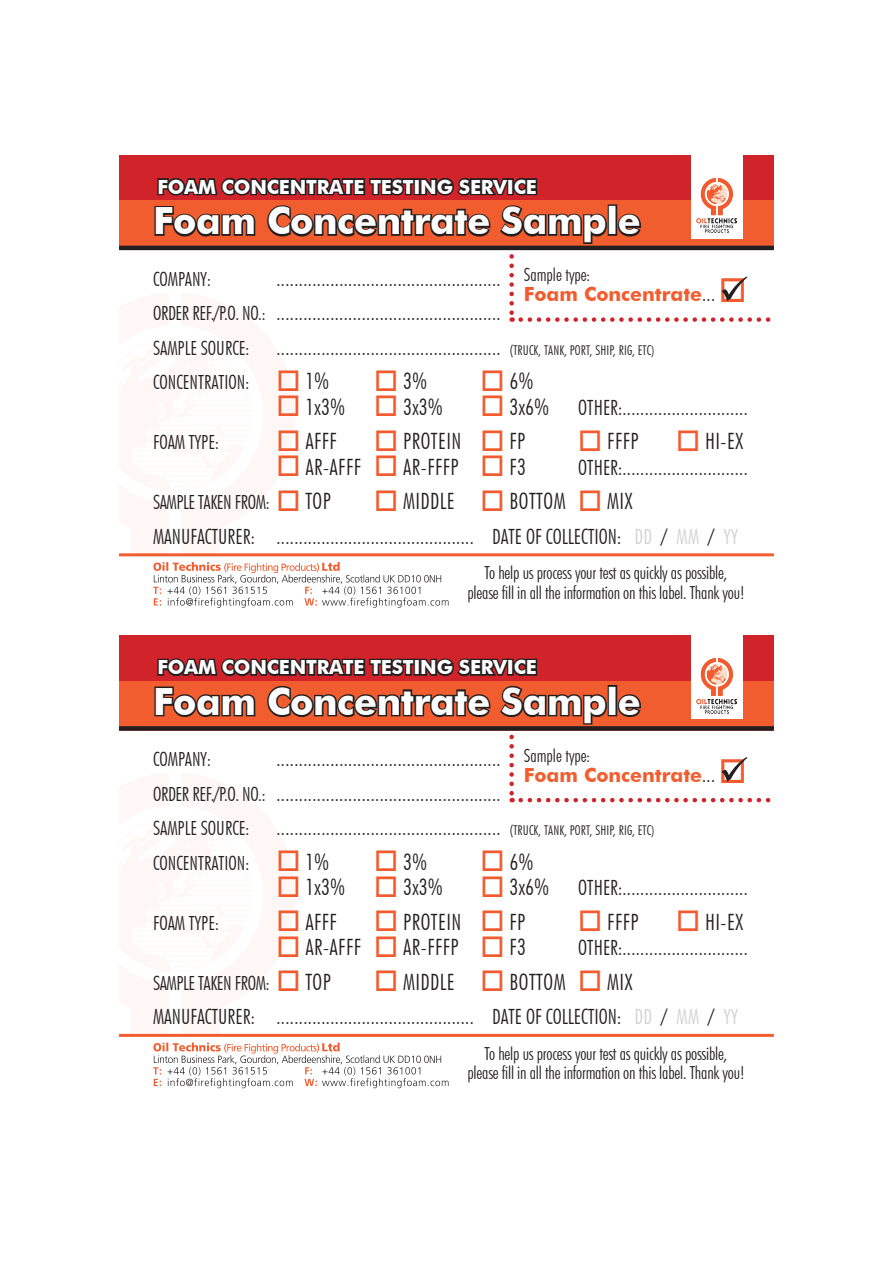
<style>
.page{position:relative;width:893px;height:1263px;background:#fff}
.page>*{position:absolute;margin:0;border:0;box-sizing:border-box;transform-origin:0 0}
.t1{font:700 37.5px "Futura BT";letter-spacing:-.01em;color:#fff}
.t2{font:300 condensed 22.5px "Futura BT";letter-spacing:.02em;color:#231f20}
.t3{font:300 condensed 21px/34.5px "Futura BT";color:#231f20;text-align:right}
.t4{font:300 condensed 19.5px "Futura BT";color:#231f20}
.t5{font:700 19.5px "Futura BT";letter-spacing:-.01em;color:#fff}
.t6{font:300 condensed 19.5px "Futura BT";letter-spacing:-.02em;color:#231f20}
.t7{font:700 19.5px "Futura BT";color:#f15d2f}
.t8{font:300 condensed 18px/19.5px "Futura BT";letter-spacing:-.01em;color:#231f20;text-align:center}
.s1{font-size:19.5px}
.s2{font-size:13.5px}
.s3{font-size:12px}
.s4{color:#f15b2e}
.s5{font-size:22.5px}
.s6{color:#d1d2d4}
.s7{font-weight:300;font-stretch:condensed;font-size:21px;color:#231f20}
</style>
<div class="page">
<div style="left:119px;top:155px;width:655px;height:57px;background:#d1232a"></div>
<div style="left:119px;top:201px;width:655px;height:49px;background:#f15d2f"></div>
<hr style="left:119px;top:246px;width:655px;height:4px;background:#231f20">
<hr style="left:119px;top:553px;width:655px;height:3px;background:#f15d2f">
<svg style="left:153px;top:562px;width:295px;height:46px"></svg>
<svg style="left:153px;top:155px;width:621px;height:167px"></svg>
<div style="left:119px;top:635px;width:655px;height:58px;background:#d1232a"></div>
<div style="left:119px;top:681px;width:655px;height:50px;background:#f15d2f"></div>
<div style="left:119px;top:726px;width:655px;height:5px;background:#231f20"></div>
<hr style="left:119px;top:1034px;width:655px;height:3px;background:#f15d2f">
<svg style="left:153px;top:1042px;width:295px;height:46px"></svg>
<svg style="left:153px;top:635px;width:621px;height:167px"></svg>
<p class="t5" style="left:157px;top:175px;width:381px">FOAM CONCENTRATE TESTING SERVICE</p>
<p class="t1" style="left:153px;top:198px;width:489px">Foam Concentrate Sample</p>
<p class="t4" style="left:153px;top:267px;width:59px">COMPANY:</p>
<p class="t3" style="left:153px;top:261px;width:349px">..................................................<br><span class="s1">ORDER REF./P.O. NO.:</span> ..................................................</p>
<p class="t4" style="left:153px;top:336px;width:98px">SAMPLE SOURCE:</p>
<p class="t3" style="left:276px;top:330px;width:379px">.................................................. <span class="s2">(TRUCK, TANK, PORT, SHIP, RIG, ETC</span><span class="s3">)</span></p>
<p class="t4" style="left:153px;top:370px;width:177px">CONCENTRATION: <span class="s4">□</span> <span class="s5">1%</span></p>
<p class="t2" style="left:374px;top:367px;width:54px"><span class="s4">□</span>3%</p>
<p class="t2" style="left:480px;top:367px;width:54px"><span class="s4">□</span>6%</p>
<p class="t2" style="left:276px;top:393px;width:168px"><span class="s4">□</span> 1x3% <span class="s4">□</span> 3x3%</p>
<p class="t2" style="left:480px;top:393px;width:70px"><span class="s4">□</span> 3x6%</p>
<p class="t3" style="left:578px;top:390px;width:171px">OTHER:............................</p>
<p class="t4" style="left:153px;top:430px;width:67px">FOAM TYPE:</p>
<p class="t2" style="left:276px;top:427px;width:62px"><span class="s4">□</span> AFFF</p>
<p class="t2" style="left:374px;top:427px;width:153px"><span class="s4">□</span> PROTEIN <span class="s4">□</span> FP</p>
<p class="t2" style="left:578px;top:427px;width:62px"><span class="s4">□</span> FFFP</p>
<p class="t2" style="left:676px;top:427px;width:68px"><span class="s4">□</span> HI-EX</p>
<p class="t2" style="left:276px;top:453px;width:251px"><span class="s4">□</span> AR-AFFF <span class="s4">□</span> AR-FFFP <span class="s4">□</span> F3</p>
<p class="t3" style="left:578px;top:450px;width:171px">OTHER:............................</p>
<p class="t6" style="left:153px;top:490px;width:179px">SAMPLE TAKEN FROM: <span class="s4">□</span> <span class="s5">TOP</span></p>
<p class="t2" style="left:374px;top:487px;width:260px"><span class="s4">□</span> MIDDLE <span class="s4">□</span> BOTTOM <span class="s4">□</span> MIX</p>
<p class="t3" style="left:153px;top:519px;width:586px">MANUFACTURER: ............................................ DATE OF COLLECTION: <span class="s6">DD</span> / <span class="s6">MM</span> / <span class="s6">YY</span></p>
<p class="t8" style="left:524px;top:265px;width:68px">Sample type:</p>
<p class="t7" style="left:524px;top:282px;width:224px">Foam Concentrate<span class="s7">...</span> <span class="s4">□</span></p>
<p class="t8" style="left:467px;top:563px;width:279px">To help us process your test as quickly as possible, please fill in all the information on this label. Thank you!</p>
<p class="t5" style="left:157px;top:655px;width:381px">FOAM CONCENTRATE TESTING SERVICE</p>
<p class="t1" style="left:153px;top:679px;width:489px">Foam Concentrate Sample</p>
<p class="t4" style="left:153px;top:747px;width:59px">COMPANY:</p>
<p class="t3" style="left:153px;top:741px;width:349px">..................................................<br><span class="s1">ORDER REF./P.O. NO.:</span> ..................................................</p>
<p class="t4" style="left:153px;top:816px;width:98px">SAMPLE SOURCE:</p>
<p class="t3" style="left:276px;top:810px;width:379px">.................................................. <span class="s2">(TRUCK, TANK, PORT, SHIP, RIG, ETC</span><span class="s3">)</span></p>
<p class="t4" style="left:153px;top:851px;width:177px">CONCENTRATION: <span class="s4">□</span> <span class="s5">1%</span></p>
<p class="t2" style="left:374px;top:848px;width:54px"><span class="s4">□</span>3%</p>
<p class="t2" style="left:480px;top:848px;width:54px"><span class="s4">□</span>6%</p>
<p class="t2" style="left:276px;top:873px;width:168px"><span class="s4">□</span> 1x3% <span class="s4">□</span> 3x3%</p>
<p class="t2" style="left:480px;top:873px;width:70px"><span class="s4">□</span> 3x6%</p>
<p class="t3" style="left:578px;top:870px;width:171px">OTHER:............................</p>
<p class="t4" style="left:153px;top:911px;width:67px">FOAM TYPE:</p>
<p class="t2" style="left:276px;top:908px;width:62px"><span class="s4">□</span> AFFF</p>
<p class="t2" style="left:374px;top:908px;width:153px"><span class="s4">□</span> PROTEIN <span class="s4">□</span> FP</p>
<p class="t2" style="left:578px;top:908px;width:62px"><span class="s4">□</span> FFFP</p>
<p class="t2" style="left:676px;top:908px;width:68px"><span class="s4">□</span> HI-EX</p>
<p class="t2" style="left:276px;top:933px;width:251px"><span class="s4">□</span> AR-AFFF <span class="s4">□</span> AR-FFFP <span class="s4">□</span> F3</p>
<p class="t3" style="left:578px;top:930px;width:171px">OTHER:............................</p>
<p class="t6" style="left:153px;top:971px;width:179px">SAMPLE TAKEN FROM: <span class="s4">□</span> <span class="s5">TOP</span></p>
<p class="t2" style="left:374px;top:968px;width:260px"><span class="s4">□</span> MIDDLE <span class="s4">□</span> BOTTOM <span class="s4">□</span> MIX</p>
<p class="t3" style="left:153px;top:999px;width:586px">MANUFACTURER: ............................................ DATE OF COLLECTION: <span class="s6">DD</span> / <span class="s6">MM</span> / <span class="s6">YY</span></p>
<p class="t8" style="left:524px;top:746px;width:68px">Sample type:</p>
<p class="t7" style="left:524px;top:763px;width:224px">Foam Concentrate<span class="s7">...</span> <span class="s4">□</span></p>
<p class="t8" style="left:467px;top:1043px;width:279px">To help us process your test as quickly as possible, please fill in all the information on this label. Thank you!</p>
</div>
